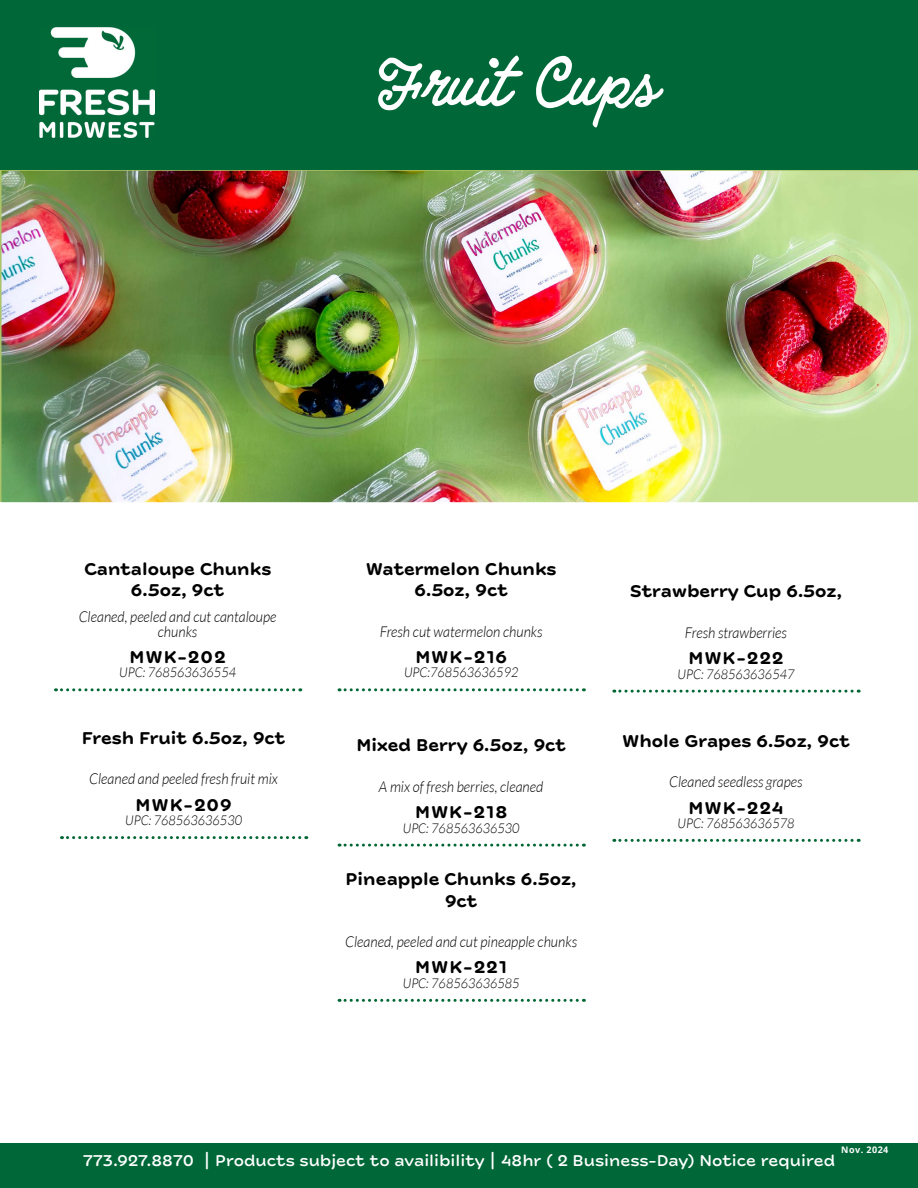
<style>
.page{position:relative;width:918px;height:1188px;background:#fff}
.page>*{position:absolute;margin:0;border:0;box-sizing:border-box;transform-origin:0 0}
.t1{font:57px "Quimby Gubernatorial";color:#fff}
.t2{font:700 18px/21.6px "New Farm";color:#000;text-align:center}
.t3{font:500 16.5px "New Farm";color:#fff}
.t4{font:italic 300 15px/14.4px "Lato";color:#000;text-align:center;scale:.94 1}
.t5{font:italic 300 13.5px "Lato";color:#000;scale:.94 1}
.t6{font:9px "Open Sans";letter-spacing:.05em;color:#fff}
</style>
<div class="page">
<div style="left:0;top:0;width:918px;height:171px;background:#006838"></div>
<img style="left:40px;top:27px;width:114px;height:111px">
<img style="left:1px;top:171px;width:917px;height:331px">
<svg style="left:56px;top:688px;width:245px;height:3px"></svg>
<svg style="left:62px;top:836px;width:245px;height:3px"></svg>
<svg style="left:339px;top:688px;width:245px;height:3px"></svg>
<svg style="left:339px;top:844px;width:245px;height:3px"></svg>
<svg style="left:339px;top:999px;width:245px;height:3px"></svg>
<svg style="left:614px;top:690px;width:245px;height:3px"></svg>
<svg style="left:614px;top:839px;width:245px;height:3px"></svg>
<div style="left:0;top:1144px;width:918px;height:44px;background:#006838"></div>
<h1 class="t1" style="left:376px;top:51px;width:280px">Fruit Cups</h1>
<p class="t2" style="left:84px;top:558px;width:189px">Cantaloupe Chunks<br>6.5oz, 9ct</p>
<p class="t4" style="left:79px;top:610px;width:212px">Cleaned, peeled and cut cantaloupe chunks</p>
<p class="t2" style="left:130px;top:647px;width:98px">MWK-202</p>
<p class="t5" style="left:119px;top:665px;width:126px">UPC: 768563636554</p>
<p class="t2" style="left:82px;top:728px;width:205px">Fresh Fruit 6.5oz, 9ct</p>
<p class="t4" style="left:89px;top:772px;width:202px">Cleaned and peeled fresh fruit mix</p>
<p class="t2" style="left:136px;top:795px;width:98px">MWK-209</p>
<p class="t5" style="left:125px;top:813px;width:126px">UPC: 768563636530</p>
<p class="t2" style="left:366px;top:558px;width:192px">Watermelon Chunks<br>6.5oz, 9ct</p>
<p class="t4" style="left:380px;top:625px;width:175px">Fresh cut watermelon chunks</p>
<p class="t2" style="left:415px;top:647px;width:93px">MWK-216</p>
<p class="t5" style="left:404px;top:665px;width:123px">UPC:768563636592</p>
<p class="t2" style="left:356px;top:735px;width:211px">Mixed Berry 6.5oz, 9ct</p>
<p class="t4" style="left:379px;top:780px;width:176px">A mix of fresh berries, cleaned</p>
<p class="t2" style="left:415px;top:802px;width:94px">MWK-218</p>
<p class="t5" style="left:403px;top:821px;width:126px">UPC: 768563636530</p>
<p class="t2" style="left:346px;top:869px;width:233px">Pineapple Chunks 6.5oz,<br>9ct</p>
<p class="t4" style="left:345px;top:935px;width:248px">Cleaned, peeled and cut pineapple chunks</p>
<p class="t2" style="left:415px;top:957px;width:93px">MWK-221</p>
<p class="t5" style="left:403px;top:976px;width:126px">UPC: 768563636585</p>
<p class="t2" style="left:630px;top:581px;width:214px">Strawberry Cup 6.5oz,</p>
<p class="t4" style="left:685px;top:626px;width:110px">Fresh strawberries</p>
<p class="t2" style="left:688px;top:648px;width:97px">MWK-222</p>
<p class="t5" style="left:678px;top:667px;width:126px">UPC: 768563636547</p>
<p class="t2" style="left:622px;top:731px;width:229px">Whole Grapes 6.5oz, 9ct</p>
<p class="t4" style="left:669px;top:775px;width:144px">Cleaned seedless grapes</p>
<p class="t2" style="left:689px;top:797px;width:96px">MWK-224</p>
<p class="t5" style="left:678px;top:816px;width:126px">UPC: 768563636578</p>
<p class="t6" style="left:841px;top:1144px;width:49px">Nov. 2024</p>
<p class="t3" style="left:83px;top:1150px;width:754px">773.927.8870 | Products subject to availibility | 48hr ( 2 Business-Day) Notice required</p>
</div>
